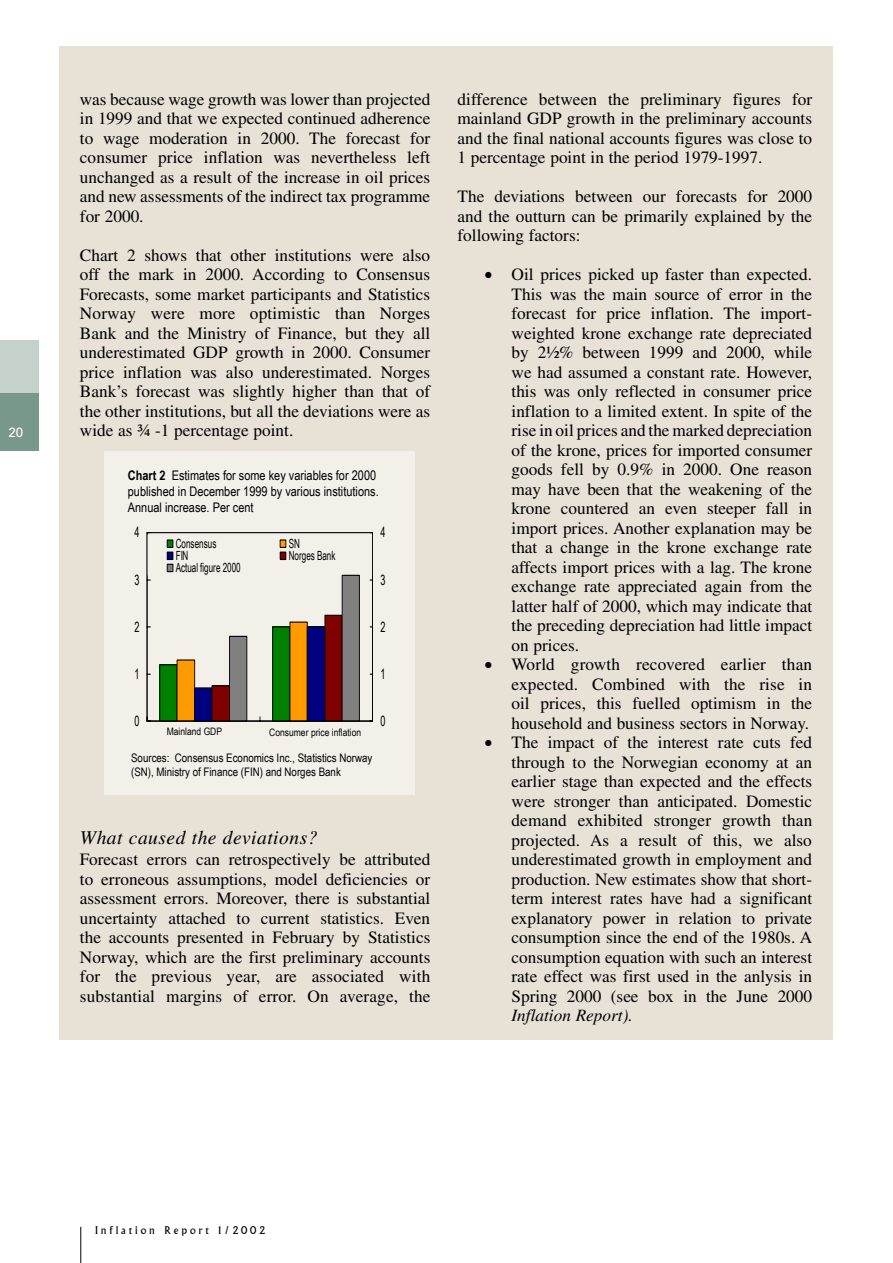
<style>
.page{position:relative;width:893px;height:1263px;background:#fff}
.page>*{position:absolute;margin:0;border:0;box-sizing:border-box;transform-origin:0 0}
.Overskrift_3{font:italic 19.5px "Times";letter-spacing:.025em;color:#000}
.t1{font:17.25px/19.5px "Times";color:#000;text-align:justify}
.t2{font:14.25px "Arial Narrow";color:#000;scale:.78 1}
.tull1n{font:13.5px "Univers";color:#fff}
.t3{font:13.2px/15.9px "Arial Narrow";color:#000}
.t4{font:12.6px "Arial Narrow";color:#000;scale:.78 1}
.t5{font:11.7px/14.1px "Arial Narrow";color:#000}
.Overskrift_1{font:10.5px "Albertus";letter-spacing:.27em;color:#000}
.t6{font:10.2px "Arial Narrow";color:#000}
.s1{font-weight:700}
.s2{font-style:italic}
</style>
<div class="page">
<hr style="left:80px;top:1227px;width:1px;height:36px;background:#000">
<div style="left:0;top:340px;width:39px;height:111px;background:#c5d2cc"></div>
<div style="left:0;top:393px;width:39px;height:58px;background:#78988b"></div>
<div style="left:60px;top:47px;width:773px;height:993px;background:#e7e1d6"></div>
<div style="left:104px;top:451px;width:311px;height:344px;background:#f3f0ea"></div>
<svg style="left:147px;top:532px;width:226px;height:190px"></svg>
<div style="left:167px;top:540px;width:6px;height:7px;background:#008000"></div>
<div style="left:167px;top:540px;width:6px;height:8px;border:1px solid #000"></div>
<div style="left:280px;top:540px;width:6px;height:7px;background:#ff9a00"></div>
<div style="left:280px;top:540px;width:6px;height:8px;border:1px solid #000"></div>
<div style="left:167px;top:552px;width:6px;height:7px;background:#000080"></div>
<div style="left:167px;top:552px;width:6px;height:8px;border:1px solid #000"></div>
<div style="left:280px;top:552px;width:6px;height:7px;background:#800000"></div>
<div style="left:280px;top:552px;width:6px;height:8px;border:1px solid #000"></div>
<div style="left:167px;top:564px;width:6px;height:8px;background:#808080"></div>
<div style="left:167px;top:564px;width:6px;height:8px;border:1px solid #000"></div>
<p class="tull1n" style="left:8px;top:424px;width:17px">20</p>
<p class="t1" style="left:80px;top:89px;width:352px">was because wage growth was lower than projected in 1999 and that we expected continued adherence to wage moderation in 2000. The forecast for consumer price inflation was nevertheless left unchanged as a result of the increase in oil prices and new assessments of the indirect tax programme for 2000.</p>
<p class="t1" style="left:80px;top:245px;width:352px">Chart 2 shows that other institutions were also off the mark in 2000. According to Consensus Forecasts, some market participants and Statistics Norway were more optimistic than Norges Bank and the Ministry of Finance, but they all underestimated GDP growth in 2000. Consumer price inflation was also underestimated. Norges Bank’s forecast was slightly higher than that of the other institutions, but all the deviations were as wide as 3⁄4 -1 percentage point.</p>
<p class="t3" style="left:128px;top:467px;width:252px"><span class="s1">Chart 2</span> Estimates for some key variables for 2000 published in December 1999 by various institutions.<br>Annual increase. Per cent</p>
<p class="t2" style="left:134px;top:522px;width:8px">4</p>
<p class="t2" style="left:134px;top:569px;width:8px">3</p>
<p class="t4" style="left:176px;top:534px;width:54px">Consensus</p>
<p class="t4" style="left:289px;top:534px;width:16px">SN</p>
<p class="t4" style="left:176px;top:546px;width:17px">FIN</p>
<p class="t4" style="left:289px;top:546px;width:61px">Norges Bank</p>
<p class="t4" style="left:176px;top:558px;width:85px">Actual figure 2000</p>
<p class="t2" style="left:380px;top:522px;width:8px">4</p>
<p class="t2" style="left:380px;top:569px;width:8px">3</p>
<p class="t2" style="left:134px;top:616px;width:8px">2</p>
<p class="t2" style="left:380px;top:616px;width:8px">2</p>
<p class="t2" style="left:134px;top:663px;width:8px">1</p>
<p class="t2" style="left:380px;top:663px;width:8px">1</p>
<p class="t2" style="left:134px;top:710px;width:8px">0</p>
<p class="t6" style="left:167px;top:724px;width:57px">Mainland GDP</p>
<p class="t6" style="left:269px;top:725px;width:93px">Consumer price inflation</p>
<p class="t5" style="left:131px;top:750px;width:243px">Sources: Consensus Economics Inc., Statistics Norway (SN), Ministry of Finance (FIN) and Norges Bank</p>
<p class="t2" style="left:380px;top:710px;width:8px">0</p>
<p class="Overskrift_3" style="left:80px;top:827px;width:239px">What caused the deviations?</p>
<p class="t1" style="left:80px;top:849px;width:352px">Forecast errors can retrospectively be attributed to erroneous assumptions, model deficiencies or assessment errors. Moreover, there is substantial uncertainty attached to current statistics. Even the accounts presented in February by Statistics Norway, which are the first preliminary accounts for the previous year, are associated with substantial margins of error. On average, the</p>
<p class="t1" style="left:458px;top:89px;width:356px">difference between the preliminary figures for mainland GDP growth in the preliminary accounts and the final national accounts figures was close to 1 percentage point in the period 1979-1997.</p>
<p class="t1" style="left:458px;top:186px;width:356px">The deviations between our forecasts for 2000 and the outturn can be primarily explained by the following factors:</p>
<p class="t1" style="left:512px;top:264px;width:302px;text-indent:-27px">• Oil prices picked up faster than expected.<br>This was the main source of error in the forecast for price inflation. The import&shy;weighted krone exchange rate depreciated by 21⁄2% between 1999 and 2000, while we had assumed a constant rate. However, this was only reflected in consumer price inflation to a limited extent. In spite of the rise in oil prices and the marked depreciation of the krone, prices for imported consumer goods fell by 0.9% in 2000. One reason may have been that the weakening of the krone countered an even steeper fall in import prices. Another explanation may be that a change in the krone exchange rate affects import prices with a lag. The krone exchange rate appreciated again from the latter half of 2000, which may indicate that the preceding depreciation had little impact on prices.</p>
<p class="t1" style="left:512px;top:654px;width:302px;text-indent:-27px">• World growth recovered earlier than expected. Combined with the rise in oil prices, this fuelled optimism in the household and business sectors in Norway.</p>
<p class="t1" style="left:512px;top:732px;width:302px;text-indent:-27px">• The impact of the interest rate cuts fed through to the Norwegian economy at an earlier stage than expected and the effects were stronger than anticipated. Domestic demand exhibited stronger growth than projected. As a result of this, we also underestimated growth in employment and production. New estimates show that short&shy;term interest rates have had a significant explanatory power in relation to private consumption since the end of the 1980s. A consumption equation with such an interest rate effect was first used in the anlysis in Spring 2000 (see box in the June 2000<br><span class="s2">Inflation Report).</span></p>
<p class="Overskrift_1" style="left:95px;top:1224px;width:171px">Inflation Report 1/2002</p>
</div>
